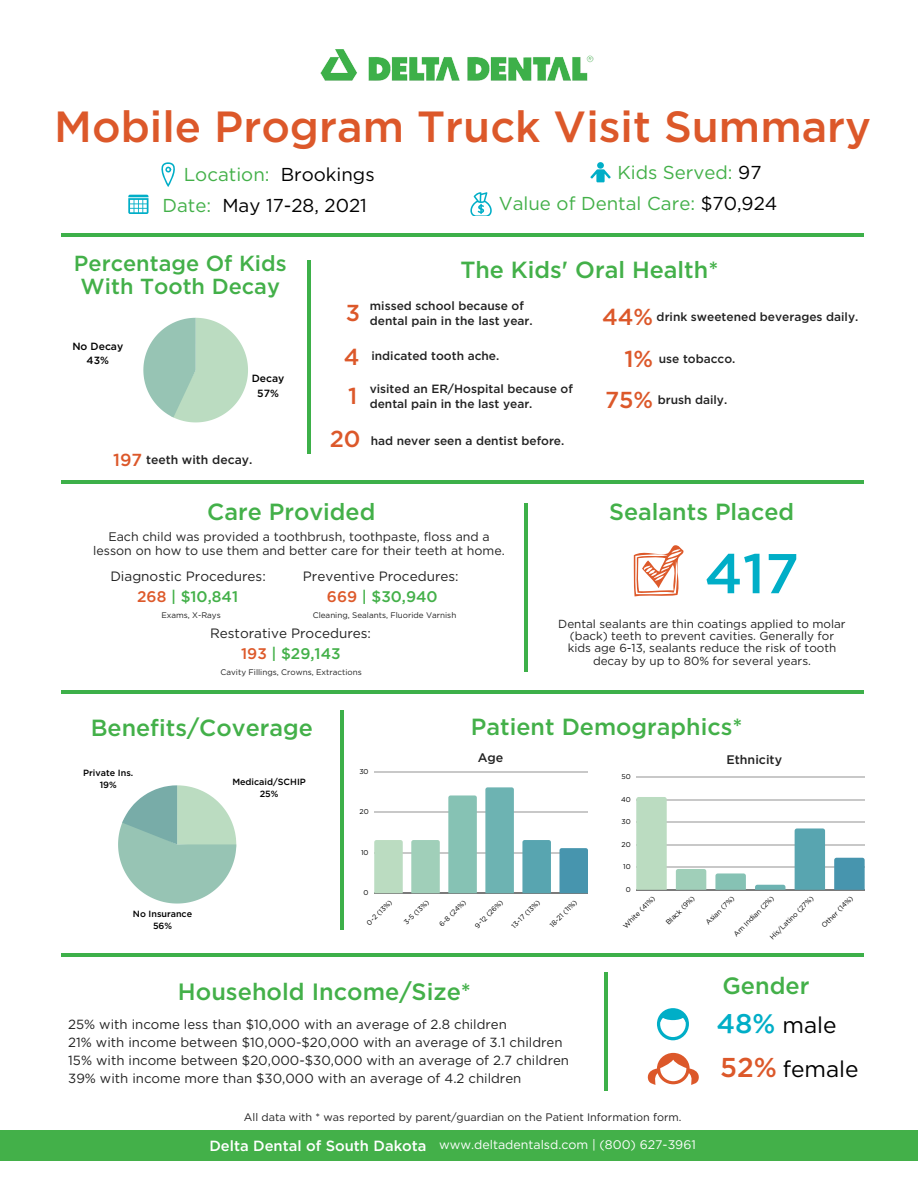
<style>
.page{position:relative;width:918px;height:1188px;background:#fff}
.page>*{position:absolute;margin:0;border:0;box-sizing:border-box;transform-origin:0 0}
.t1{font:500 55.95px "Gotham";color:#00aec7}
.t2{font:500 43.65px "Gotham";color:#dc582a}
.t3{font:500 27.3px "Gotham";color:#dc582a}
.t4{font:500 23.55px "Gotham";color:#43b049}
.t5{font:500 23.4px "Gotham";color:#43b049}
.t6{font:500 23.1px "Gotham";color:#dc582a}
.t7{font:22.65px "Gotham";color:#000}
.t8{font:500 21.75px "Gotham";color:#43b049}
.t9{font:18.75px "Gotham";color:#43b049}
.t10{font:18.75px "Gotham";color:#000}
.t11{font:500 17.4px "Gotham";color:#dc582a}
.t12{font:500 15.3px "Gotham";color:#43b049}
.t13{font:500 14.7px "Gotham";color:#fff}
.t14{font:13.5px "Gotham";color:#222}
.t15{font:13.2px "Gotham";color:#222}
.t16{font:12.45px "Gotham";color:#222}
.t17{font:12.45px "Gotham";color:#fff}
.t18{font:500 12.45px "Gotham";color:#222}
.t19{font:500 12.15px "Gotham";color:#222}
.t20{font:500 12px/14.7px "Gotham";color:#222}
.t21{font:11.7px/12.3px "Gotham";color:#222;text-align:center}
.t22{font:10.95px "Gotham";color:#222}
.t23{font:500 10.35px "Gotham";color:#000}
.t24{font:500 9px "Gotham";color:#000}
.t25{font:8.1px "Gotham";color:#222}
.t26{font:7.05px "Gotham";color:#000}
.s1{color:#000}
.s2{color:#43b049}
.s3{color:#dd592a}
</style>
<div class="page">
<hr style="left:61px;top:234px;width:802px;height:3px;background:#3db049">
<img style="left:320px;top:49px;width:273px;height:32px">
<svg style="left:143px;top:318px;width:105px;height:104px"></svg>
<hr style="left:61px;top:480px;width:803px;height:4px;background:#3db049">
<hr style="left:61px;top:690px;width:803px;height:4px;background:#3db049">
<hr style="left:340px;top:711px;width:3px;height:219px;background:#3db049">
<hr style="left:307px;top:260px;width:3px;height:193px;background:#3db049">
<hr style="left:374px;top:771px;width:214px;height:1px;background:#222">
<hr style="left:374px;top:812px;width:214px;height:1px;background:#222">
<hr style="left:374px;top:852px;width:214px;height:1px;background:#222">
<hr style="left:374px;top:893px;width:214px;height:1px;background:#222">
<div style="left:374px;top:840px;width:29px;height:53px;background:#bbdcc1"></div>
<div style="left:411px;top:840px;width:29px;height:53px;background:#a0cfb9"></div>
<svg style="left:448px;top:795px;width:29px;height:98px"></svg>
<svg style="left:485px;top:787px;width:29px;height:106px"></svg>
<div style="left:522px;top:840px;width:29px;height:53px;background:#58a5b0"></div>
<svg style="left:560px;top:848px;width:28px;height:45px"></svg>
<hr style="left:636px;top:777px;width:229px;height:1px;background:#222">
<hr style="left:636px;top:799px;width:229px;height:1px;background:#222">
<hr style="left:636px;top:822px;width:229px;height:1px;background:#222">
<hr style="left:636px;top:844px;width:229px;height:1px;background:#222">
<hr style="left:636px;top:867px;width:229px;height:1px;background:#222">
<hr style="left:636px;top:889px;width:229px;height:1px;background:#222">
<div style="left:636px;top:797px;width:31px;height:93px;background:#bbdcc1"></div>
<svg style="left:676px;top:869px;width:30px;height:21px"></svg>
<svg style="left:715px;top:873px;width:31px;height:17px"></svg>
<svg style="left:755px;top:885px;width:30px;height:5px"></svg>
<div style="left:795px;top:828px;width:30px;height:62px;background:#58a5b0"></div>
<svg style="left:834px;top:858px;width:31px;height:32px"></svg>
<hr style="left:61px;top:953px;width:802px;height:3px;background:#3db049">
<svg style="left:647px;top:1053px;width:52px;height:32px"></svg>
<svg style="left:657px;top:1008px;width:32px;height:32px"></svg>
<hr style="left:604px;top:973px;width:4px;height:118px;background:#3db049">
<div style="left:0;top:1131px;width:918px;height:29px;background:#43b049"></div>
<svg style="left:161px;top:163px;width:14px;height:23px"></svg>
<svg style="left:128px;top:195px;width:21px;height:19px"></svg>
<svg style="left:470px;top:192px;width:22px;height:24px"></svg>
<div style="left:597px;top:162px;width:7px;height:7px;background:#00aec7;border-radius:50%"></div>
<svg style="left:590px;top:169px;width:21px;height:13px"></svg>
<svg style="left:634px;top:545px;width:50px;height:52px"></svg>
<hr style="left:524px;top:503px;width:3px;height:168px;background:#3db049">
<svg style="left:118px;top:785px;width:118px;height:119px"></svg>
<p class="t2" style="left:54px;top:100px;width:819px">Mobile Program Truck Visit Summary</p>
<p class="t9" style="left:184px;top:163px;width:192px">Location: <span class="s1">Brookings</span></p>
<p class="t9" style="left:617px;top:161px;width:146px">Kids Served: <span class="s1">97</span></p>
<p class="t10" style="left:162px;top:194px;width:206px"><span class="s2">Date:</span> May 17-28, 2021</p>
<p class="t9" style="left:499px;top:192px;width:280px">Value of Dental Care: <span class="s1">$70,924</span></p>
<p class="t8" style="left:74px;top:250px;width:214px">Percentage Of Kids</p>
<p class="t8" style="left:81px;top:273px;width:201px">With Tooth Decay</p>
<p class="t23" style="left:72px;top:340px;width:52px">No Decay</p>
<p class="t23" style="left:87px;top:354px;width:24px">43%</p>
<p class="t23" style="left:252px;top:372px;width:34px">Decay</p>
<p class="t23" style="left:257px;top:387px;width:23px">57%</p>
<p class="t11" style="left:113px;top:450px;width:30px">197</p>
<p class="t19" style="left:146px;top:453px;width:108px">teeth with decay.</p>
<p class="t5" style="left:460px;top:256px;width:260px">The Kids' Oral Health*</p>
<p class="t20" style="left:370px;top:298px;width:164px">missed school because of dental pain in the last year.</p>
<p class="t6" style="left:346px;top:298px;width:16px">3</p>
<p class="t6" style="left:602px;top:303px;width:53px">44%</p>
<p class="t20" style="left:657px;top:309px;width:203px">drink sweetened beverages daily.</p>
<p class="t20" style="left:659px;top:351px;width:78px">use tobacco.</p>
<p class="t6" style="left:344px;top:342px;width:17px">4</p>
<p class="t6" style="left:624px;top:345px;width:30px">1%</p>
<p class="t20" style="left:371px;top:348px;width:129px">indicated tooth ache.</p>
<p class="t6" style="left:348px;top:382px;width:11px">1</p>
<p class="t6" style="left:330px;top:425px;width:32px">20</p>
<p class="t20" style="left:370px;top:381px;width:205px">visited an ER/Hospital because of dental pain in the last year.</p>
<p class="t6" style="left:605px;top:386px;width:50px">75%</p>
<p class="t20" style="left:658px;top:392px;width:71px">brush daily.</p>
<p class="t20" style="left:371px;top:433px;width:195px">had never seen a dentist before.</p>
<p class="t5" style="left:207px;top:497px;width:170px">Care Provided</p>
<p class="t16" style="left:108px;top:529px;width:383px">Each child was provided a toothbrush, toothpaste, floss and a</p>
<p class="t16" style="left:93px;top:543px;width:413px">lesson on how to use them and better care for their teeth at home.</p>
<p class="t14" style="left:110px;top:568px;width:157px">Diagnostic Procedures:</p>
<p class="t14" style="left:303px;top:568px;width:157px">Preventive Procedures:</p>
<p class="t12" style="left:137px;top:588px;width:102px"><span class="s3">268</span> | $10,841</p>
<p class="t12" style="left:327px;top:588px;width:112px"><span class="s3">669</span> | $30,940</p>
<p class="t25" style="left:161px;top:610px;width:61px">Exams, X-Rays</p>
<p class="t25" style="left:313px;top:610px;width:145px">Cleaning, Sealants, Fluoride Varnish</p>
<p class="t14" style="left:210px;top:625px;width:162px">Restorative Procedures:</p>
<p class="t12" style="left:241px;top:644px;width:101px"><span class="s3">193</span> | $29,143</p>
<p class="t25" style="left:221px;top:667px;width:143px">Cavity Fillings, Crowns, Extractions</p>
<p class="t5" style="left:609px;top:497px;width:186px">Sealants Placed</p>
<p class="t1" style="left:705px;top:540px;width:96px">417</p>
<p class="t21" style="left:558px;top:617px;width:289px">Dental sealants are thin coatings applied to molar (back) teeth to prevent cavities. Generally for kids age 6-13, sealants reduce the risk of tooth decay by up to 80% for several years.</p>
<p class="t5" style="left:91px;top:713px;width:224px">Benefits/Coverage</p>
<p class="t5" style="left:471px;top:713px;width:273px">Patient Demographics*</p>
<p class="t24" style="left:83px;top:767px;width:52px">Private Ins.</p>
<p class="t24" style="left:100px;top:779px;width:19px">19%</p>
<p class="t24" style="left:232px;top:777px;width:75px">Medicaid/SCHIP</p>
<p class="t24" style="left:260px;top:789px;width:20px">25%</p>
<p class="t24" style="left:133px;top:908px;width:61px">No Insurance</p>
<p class="t24" style="left:153px;top:920px;width:21px">56%</p>
<p class="t18" style="left:478px;top:750px;width:27px">Age</p>
<p class="t18" style="left:727px;top:752px;width:57px">Ethnicity</p>
<p class="t26" style="left:359px;top:767px;width:11px">30</p>
<p class="t26" style="left:359px;top:807px;width:11px">20</p>
<p class="t26" style="left:361px;top:848px;width:9px">10</p>
<p class="t26" style="left:364px;top:889px;width:7px">0</p>
<p class="t26" style="left:365px;top:921px;width:34px;rotate:-45deg">0-2 (13%)</p>
<p class="t26" style="left:402px;top:921px;width:34px;rotate:-45deg">3-5 (13%)</p>
<p class="t26" style="left:437px;top:922px;width:36px;rotate:-45deg">6-8 (24%)</p>
<p class="t26" style="left:473px;top:924px;width:38px;rotate:-45deg">9-12 (26%)</p>
<p class="t26" style="left:510px;top:924px;width:39px;rotate:-45deg">13-17 (13%)</p>
<p class="t26" style="left:548px;top:923px;width:37px;rotate:-45deg">18-21 (11%)</p>
<p class="t26" style="left:621px;top:772px;width:11px">50</p>
<p class="t26" style="left:621px;top:795px;width:11px">40</p>
<p class="t26" style="left:621px;top:817px;width:11px">30</p>
<p class="t26" style="left:622px;top:840px;width:11px">20</p>
<p class="t26" style="left:623px;top:862px;width:9px">10</p>
<p class="t26" style="left:626px;top:885px;width:7px">0</p>
<p class="t26" style="left:621px;top:924px;width:44px;rotate:-45deg">White (41%)</p>
<p class="t26" style="left:664px;top:921px;width:39px;rotate:-45deg">Black (9%)</p>
<p class="t26" style="left:704px;top:920px;width:39px;rotate:-45deg">Asian (7%)</p>
<p class="t26" style="left:768px;top:935px;width:60px;rotate:-45deg">His/Latino (27%)</p>
<p class="t26" style="left:820px;top:923px;width:43px;rotate:-45deg">Other (14%)</p>
<p class="t26" style="left:732px;top:932px;width:55px;rotate:-45deg">Am Indian (2%)</p>
<p class="t4" style="left:178px;top:977px;width:295px">Household Income/Size*</p>
<p class="t15" style="left:68px;top:1016px;width:440px">25% with income less than $10,000 with an average of 2.8 children</p>
<p class="t15" style="left:68px;top:1034px;width:496px">21% with income between $10,000-$20,000 with an average of 3.1 children</p>
<p class="t15" style="left:68px;top:1052px;width:502px">15% with income between $20,000-$30,000 with an average of 2.7 children</p>
<p class="t15" style="left:68px;top:1070px;width:455px">39% with income more than $30,000 with an average of 4.2 children</p>
<p class="t22" style="left:244px;top:1110px;width:439px">All data with * was reported by parent/guardian on the Patient Information form.</p>
<p class="t13" style="left:209px;top:1137px;width:219px">Delta Dental of South Dakota</p>
<p class="t17" style="left:439px;top:1137px;width:258px">www.deltadentalsd.com | (800) 627-3961</p>
<p class="t4" style="left:722px;top:971px;width:89px">Gender</p>
<p class="t7" style="left:783px;top:1011px;width:56px">male</p>
<p class="t3" style="left:720px;top:1051px;width:58px">52%</p>
<p class="t7" style="left:783px;top:1055px;width:77px">female</p>
</div>
